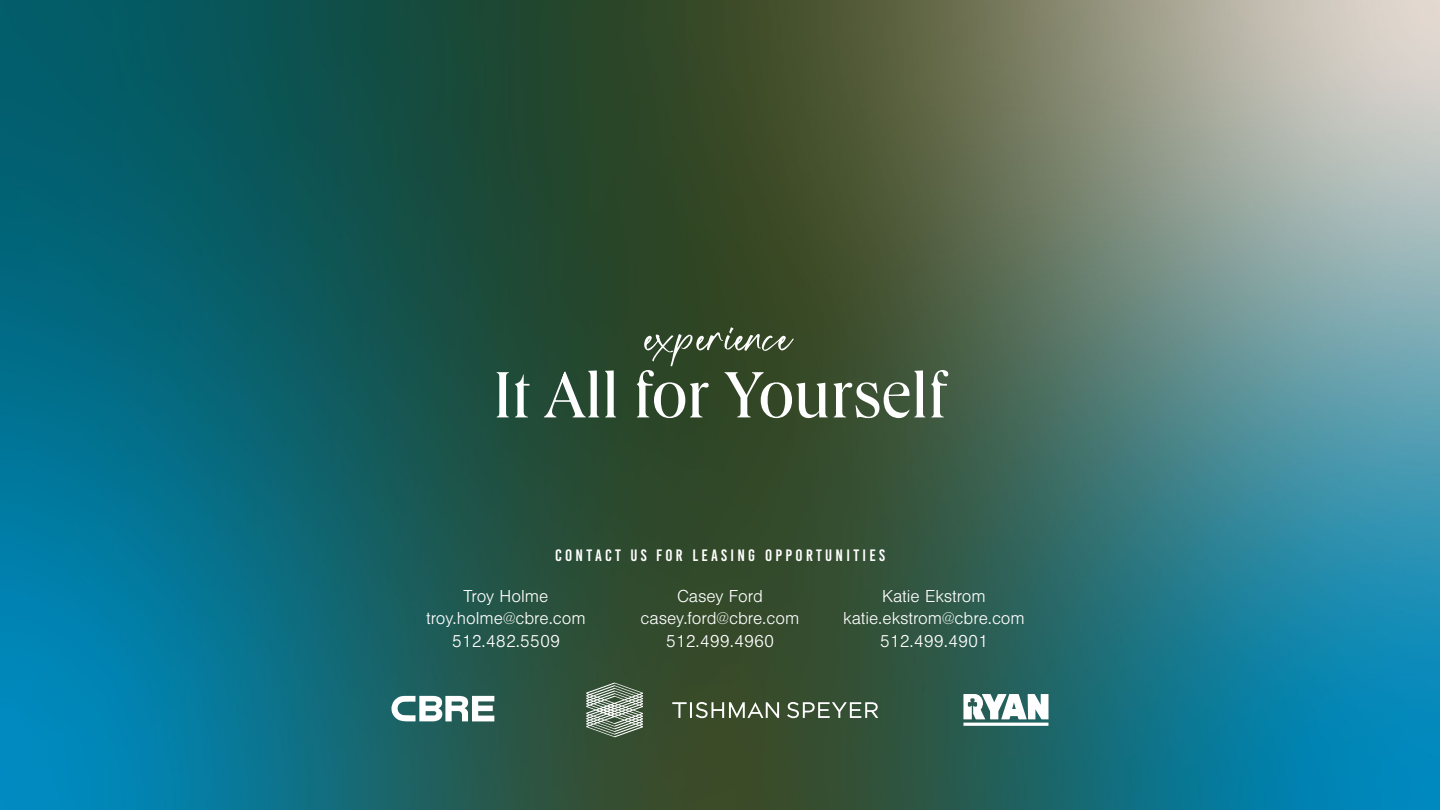
<style>
.page{position:relative;width:1440px;height:810px;background:#fff}
.page>*{position:absolute;margin:0;border:0;box-sizing:border-box;transform-origin:0 0}
.t1{font:90.9px "Hightlight";color:#fff}
.t2{font:67.5px "Queens Var";color:#fff}
.t3{font:300 18px/22.5px "Nimbus San";color:#fff;text-align:center}
.t4{font:16.5px "Bebas Kai";letter-spacing:.2em;color:#fff}
</style>
<div class="page">
<img style="left:0;top:0;width:1440px;height:810px">
<svg style="left:787px;top:702px;width:91px;height:16px"></svg>
<svg style="left:586px;top:682px;width:57px;height:55px"></svg>
<svg style="left:672px;top:702px;width:107px;height:16px"></svg>
<svg style="left:963px;top:694px;width:86px;height:32px"></svg>
<svg style="left:391px;top:696px;width:103px;height:25px"></svg>
<h1 class="t1" style="left:646px;top:297px;width:148px">experience</h1>
<h2 class="t2" style="left:493px;top:352px;width:455px">It All for Yourself</h2>
<p class="t4" style="left:555px;top:547px;width:331px">CONTACT US FOR LEASING OPPORTUNITIES</p>
<p class="t3" style="left:426px;top:585px;width:161px">Troy Holme troy.holme@cbre.com<br>512.482.5509</p>
<p class="t3" style="left:641px;top:585px;width:160px">Casey Ford casey.ford@cbre.com<br>512.499.4960</p>
<p class="t3" style="left:843px;top:585px;width:183px">Katie Ekstrom katie.ekstrom@cbre.com<br>512.499.4901</p>
</div>
